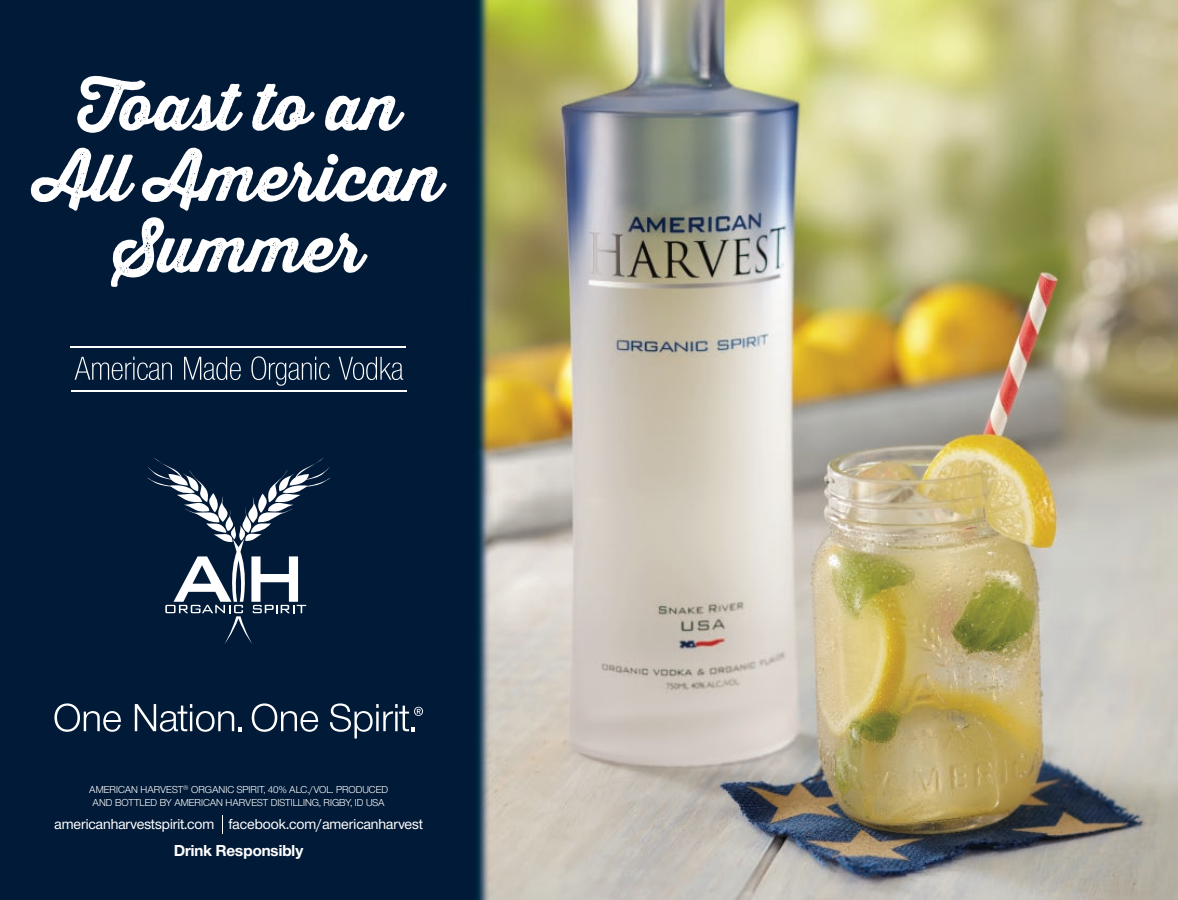
<style>
.page{position:relative;width:1178px;height:900px;background:#fff}
.page>*{position:absolute;margin:0;border:0;box-sizing:border-box;transform-origin:0 0}
.t1{font:700 16.5px "Nimbus San Nov D";color:#fff}
.t2{font:500 15px "Nimbus San Nov D";color:#fff}
.t3{font:10.5px/12.6px "Nimbus San Nov D";color:#fff;text-align:center}
</style>
<div class="page">
<img style="left:0;top:0;width:1178px;height:900px">
<svg style="left:77px;top:76px;width:166px;height:57px"></svg>
<svg style="left:252px;top:84px;width:63px;height:47px"></svg>
<svg style="left:325px;top:96px;width:79px;height:35px"></svg>
<svg style="left:31px;top:148px;width:104px;height:63px"></svg>
<svg style="left:142px;top:148px;width:304px;height:63px"></svg>
<svg style="left:111px;top:217px;width:256px;height:70px"></svg>
<svg style="left:75px;top:357px;width:97px;height:23px;background:#2e435b"></svg>
<svg style="left:184px;top:357px;width:57px;height:23px"></svg>
<svg style="left:251px;top:356px;width:79px;height:30px;background:#263c55"></svg>
<svg style="left:339px;top:357px;width:64px;height:23px"></svg>
<hr style="left:71px;top:347px;width:335px;height:1px;background:#fff">
<hr style="left:71px;top:390px;width:336px;height:2px;background:#fff">
<svg style="left:54px;top:703px;width:67px;height:29px;background:#3a4e64"></svg>
<svg style="left:135px;top:704px;width:106px;height:28px"></svg>
<svg style="left:252px;top:703px;width:66px;height:29px"></svg>
<svg style="left:330px;top:703px;width:93px;height:35px;background:#33475e"></svg>
<svg style="left:222px;top:815px;width:1px;height:19px"></svg>
<svg style="left:146px;top:457px;width:186px;height:187px;background:#2a4058"></svg>
<p class="t3" style="left:89px;top:783px;width:300px">AMERICAN HARVEST<sup>®</sup> ORGANIC SPIRIT, 40% ALC./VOL. PRODUCED<br>AND BOTTLED BY AMERICAN HARVEST DISTILLING, RIGBY, ID USA</p>
<h2 class="t2" style="left:55px;top:815px;width:370px">americanharvestspirit.com facebook.com/americanharvest</h2>
<h1 class="t1" style="left:174px;top:841px;width:131px">Drink Responsibly</h1>
</div>
